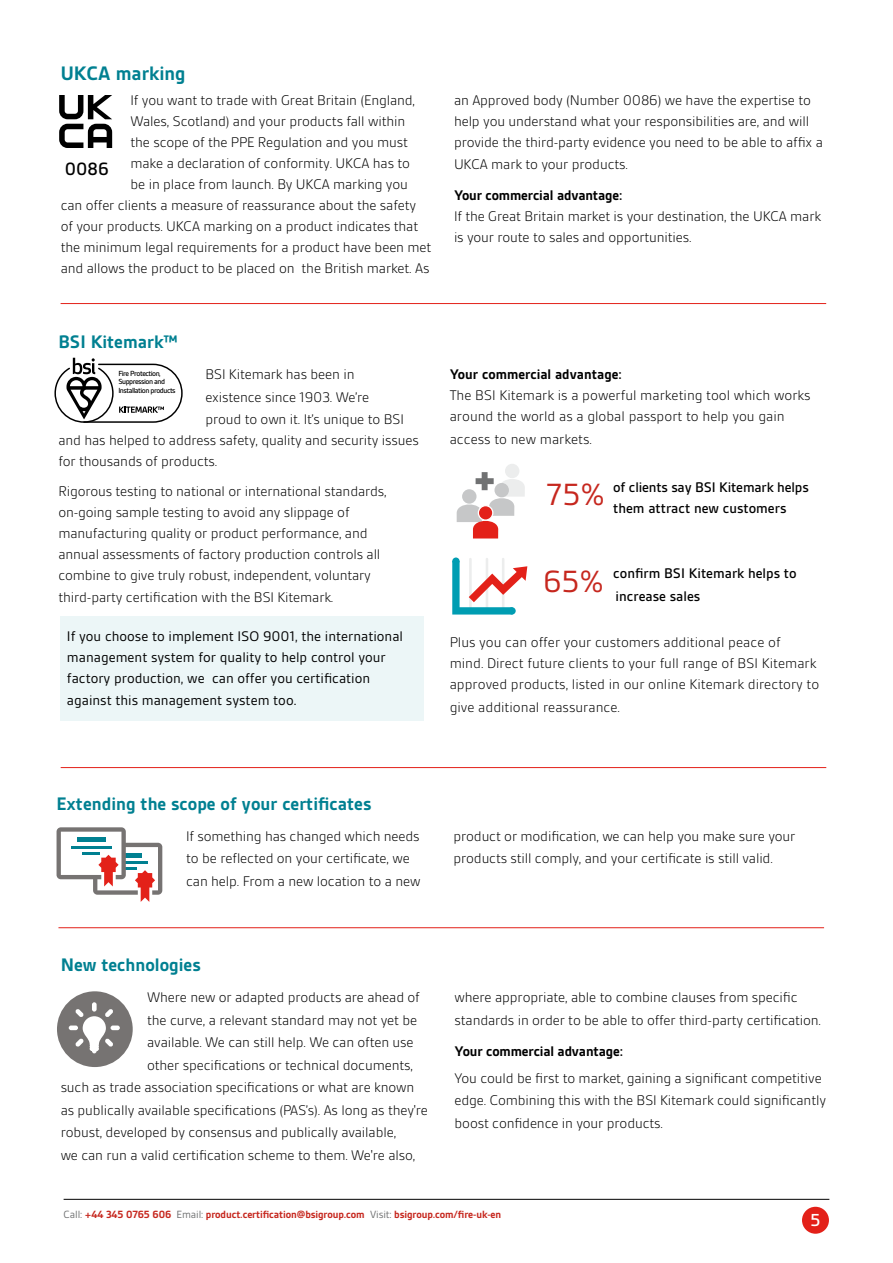
<style>
.page{position:relative;width:893px;height:1263px;background:#fff}
.page>*{position:absolute;margin:0;border:0;box-sizing:border-box;transform-origin:0 0}
.t1{font:700 21px "BSI Gesta";color:#008091}
.t2{font:700 19.5px "BSI Gesta";color:#008091}
.t3{font:500 19.2px "BSI Gesta";color:#000}
.t4{font:500 18.75px "BSI Gesta";color:#fff}
.t5{font:300 15px/21px "BSI Gesta";letter-spacing:-.01em;color:#000}
.t6{font:15px/21px "BSI Gesta";color:#000}
.t7{font:500 15px/21px "BSI Gesta";color:#000}
.t8{font:700 15px "BSI Gesta";letter-spacing:-.01em;color:#000}
.t9{font:700 11.25px "BSI Gesta";letter-spacing:-.01em;color:#c6271e}
.t10{font:500 7.95px/8.4px "BSI Gesta";letter-spacing:-.06em;color:#000}
.s1{font-weight:400;font-size:33px;color:#c6271e}
.s2{font-weight:400;color:#707172}
</style>
<div class="page">
<div style="left:60px;top:617px;width:363px;height:104px;background:#ecf6f7"></div>
<hr style="left:64px;top:1199px;width:765px;height:1px;background:#000">
<div style="left:802px;top:1207px;width:27px;height:27px;background:#e32119;border-radius:50%"></div>
<hr style="left:61px;top:303px;width:765px;height:1px;background:#e32119">
<hr style="left:58px;top:927px;width:766px;height:1px;background:#e32119">
<hr style="left:61px;top:767px;width:765px;height:1px;background:#e32119">
<svg style="left:54px;top:358px;width:129px;height:65px"></svg>
<div style="left:505px;top:464px;width:14px;height:14px;background:#eceded;border-radius:50%"></div>
<svg style="left:457px;top:472px;width:68px;height:66px"></svg>
<svg style="left:452px;top:557px;width:75px;height:57px"></svg>
<div style="left:508px;top:607px;width:8px;height:7px;background:#009db2;border-radius:50%"></div>
<svg style="left:57px;top:827px;width:105px;height:75px"></svg>
<div style="left:57px;top:991px;width:76px;height:76px;background:#767372;border-radius:50%"></div>
<svg style="left:69px;top:1002px;width:51px;height:51px"></svg>
<svg style="left:59px;top:95px;width:53px;height:53px"></svg>
<h1 class="t1" style="left:61px;top:62px;width:126px">UKCA marking</h1>
<p class="t5" style="left:131px;top:90px;width:286px">If you want to trade with Great Britain (England,</p>
<p class="t5" style="left:131px;top:111px;width:276px">Wales, Scotland) and your products fall within</p>
<p class="t5" style="left:131px;top:132px;width:279px">the scope of the PPE Regulation and you must</p>
<p class="t5" style="left:131px;top:153px;width:281px">make a declaration of conformity. UKCA has to</p>
<p class="t5" style="left:131px;top:174px;width:279px">be in place from launch. By UKCA marking you</p>
<p class="t5" style="left:61px;top:195px;width:357px">can offer clients a measure of reassurance about the safety</p>
<p class="t5" style="left:61px;top:216px;width:359px">of your products. UKCA marking on a product indicates that</p>
<p class="t5" style="left:61px;top:237px;width:372px">the minimum legal requirements for a product have been met</p>
<p class="t5" style="left:61px;top:258px;width:370px">and allows the product to be placed on the British market. As</p>
<p class="t3" style="left:65px;top:159px;width:46px">0086</p>
<p class="t5" style="left:454px;top:90px;width:370px">an Approved body (Number 0086) we have the expertise to help you understand what your responsibilities are, and will provide the third-party evidence you need to be able to affix a</p>
<p class="t5" style="left:454px;top:154px;width:175px">UKCA mark to your products.</p>
<p class="t8" style="left:454px;top:188px;width:170px">Your commercial advantage:</p>
<p class="t5" style="left:454px;top:206px;width:369px">If the Great Britain market is your destination, the UKCA mark is your route to sales and opportunities.</p>
<h2 class="t2" style="left:58px;top:332px;width:121px">BSI Kitemark™</h2>
<p class="t5" style="left:205px;top:363px;width:200px;line-height:22.5px">BSI Kitemark has been in existence since 1903. We’re proud to own it. It’s unique to BSI</p>
<p class="t5" style="left:58px;top:430px;width:362px">and has helped to address safety, quality and security issues for thousands of products.</p>
<p class="t5" style="left:58px;top:481px;width:330px">Rigorous testing to national or international standards, on-going sample testing to avoid any slippage of manufacturing quality or product performance, and annual assessments of factory production controls all combine to give truly robust, independent, voluntary</p>
<p class="t5" style="left:58px;top:587px;width:276px">third-party certification with the BSI Kitemark.</p>
<p class="t6" style="left:67px;top:625px;width:338px">If you choose to implement ISO 9001, the international management system for quality to help control your factory production, we can offer you certification</p>
<p class="t6" style="left:67px;top:690px;width:231px">against this management system too.</p>
<p class="t10" style="left:118px;top:369px;width:59px">Fire Protection,<br>Suppression and<br>Installation products</p>
<p class="t8" style="left:450px;top:367px;width:174px">Your commercial advantage:</p>
<p class="t5" style="left:450px;top:385px;width:362px">The BSI Kitemark is a powerful marketing tool which works around the world as a global passport to help you gain</p>
<p class="t5" style="left:450px;top:429px;width:144px">access to new markets.</p>
<p class="t7" style="left:613px;top:477px;width:197px;text-indent:-68px"><span class="s1">75%</span> of clients say BSI Kitemark helps them attract new customers</p>
<p class="t7" style="left:615px;top:562px;width:183px;line-height:22.5px;text-indent:-72px"><span class="s1">65%</span> confirm BSI Kitemark helps to increase sales</p>
<p class="t5" style="left:450px;top:632px;width:371px">Plus you can offer your customers additional peace of<br>mind. Direct future clients to your full range of BSI Kitemark approved products, listed in our online Kitemark directory to</p>
<p class="t5" style="left:450px;top:696px;width:172px">give additional reassurance.</p>
<h2 class="t2" style="left:56px;top:793px;width:316px">Extending the scope of your certificates</h2>
<p class="t5" style="left:186px;top:825px;width:236px;line-height:22.5px">If something has changed which needs to be reflected on your certificate, we can help. From a new location to a new</p>
<p class="t5" style="left:453px;top:825px;width:343px;line-height:22.5px">product or modification, we can help you make sure your products still comply, and your certificate is still valid.</p>
<h2 class="t2" style="left:61px;top:955px;width:142px">New technologies</h2>
<p class="t5" style="left:147px;top:987px;width:274px">Where new or adapted products are ahead of</p>
<p class="t5" style="left:147px;top:1010px;width:272px">the curve, a relevant standard may not yet be</p>
<p class="t5" style="left:147px;top:1032px;width:268px">available. We can still help. We can often use</p>
<p class="t5" style="left:147px;top:1055px;width:267px">other specifications or technical documents,</p>
<p class="t5" style="left:61px;top:1077px;width:355px">such as trade association specifications or what are known</p>
<p class="t5" style="left:61px;top:1100px;width:369px">as publically available specifications (PAS’s). As long as they're</p>
<p class="t5" style="left:61px;top:1122px;width:337px">robust, developed by consensus and publically available,</p>
<p class="t5" style="left:61px;top:1145px;width:356px">we can run a valid certification scheme to them. We're also,</p>
<p class="t5" style="left:455px;top:986px;width:368px;line-height:22.5px">where appropriate, able to combine clauses from specific standards in order to be able to offer third-party certification.</p>
<p class="t8" style="left:455px;top:1043px;width:170px">Your commercial advantage:</p>
<p class="t5" style="left:455px;top:1067px;width:373px;line-height:22.5px">You could be first to market, gaining a significant competitive edge. Combining this with the BSI Kitemark could significantly boost confidence in your products.</p>
<p class="t9" style="left:64px;top:1209px;width:439px"><span class="s2">Call:</span> +44 345 0765 606 <span class="s2">Email:</span> product.certification@bsigroup.com <span class="s2">Visit:</span> bsigroup.com/fire-uk-en</p>
<p class="t4" style="left:810px;top:1210px;width:12px">5</p>
</div>
